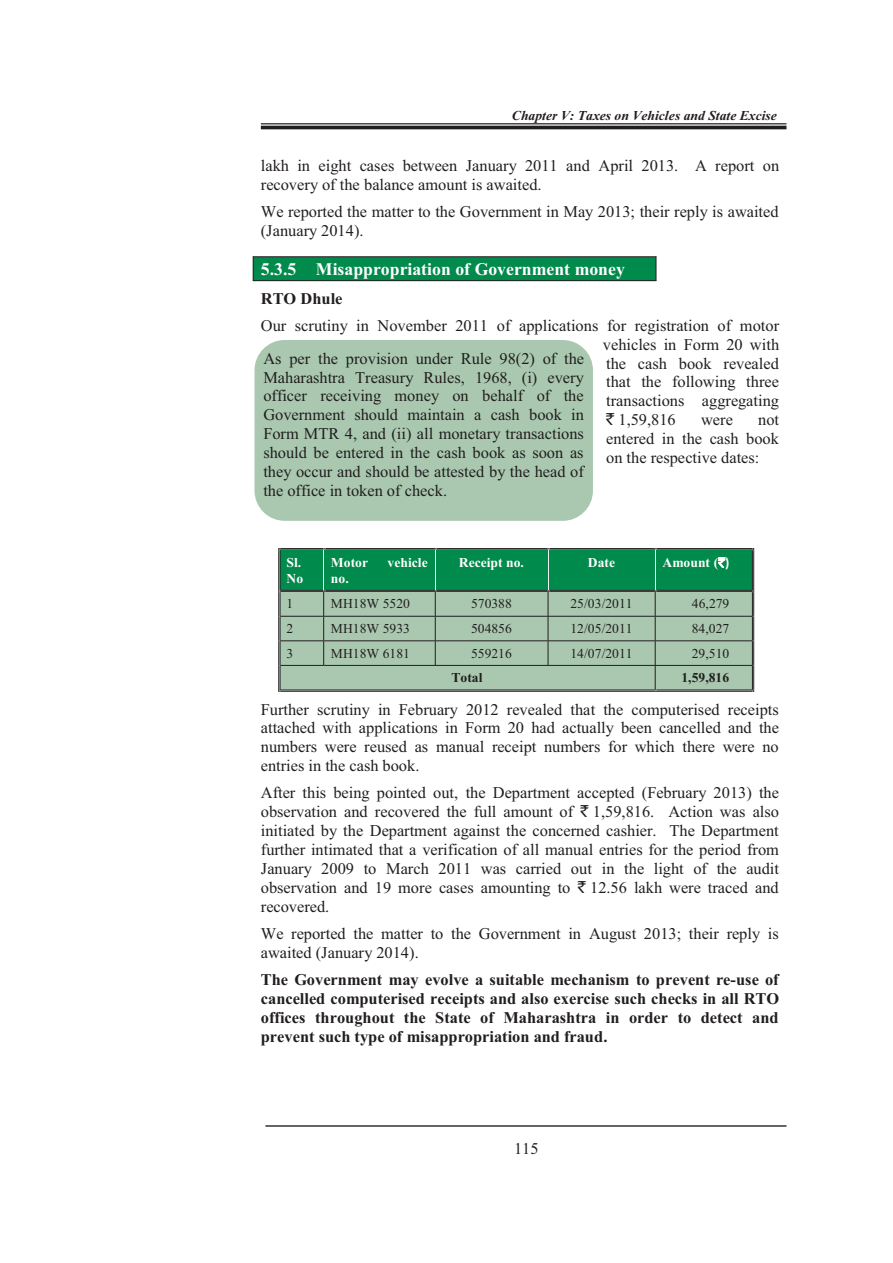
<style>
.page{position:relative;width:893px;height:1263px;background:#fff}
.page>*{position:absolute;margin:0;border:0;box-sizing:border-box;transform-origin:0 0}
.t1{font:700 17.7px "Times New Roman";color:#fff}
.t2{font:16.35px/18.9px "Times New Roman";color:#221e1f;text-align:justify}
.t3{font:700 16.35px/18.9px "Times New Roman";color:#221e1f;text-align:justify}
.t4{font:13.65px "Times New Roman";letter-spacing:.005em;color:#221e1f}
.t5{font:700 13.65px/15.8px "Times New Roman";color:#fff}
.t6{font:italic 700 13.65px "Times New Roman";color:#221e1f}
.t7{font:700 13.65px "Times New Roman";letter-spacing:.005em;color:#221e1f}
.s1{font-family:"Rupee Foradian"}
.s2{font-family:"Rupee Foradian";font-weight:400}
.s3{font-family:"Calibri"}
</style>
<div class="page">
<div style="left:280px;top:592px;width:472px;height:98px;background:#a9c8af"></div>
<hr style="left:261px;top:123px;width:525px;height:1px;background:#221e1f">
<hr style="left:261px;top:126px;width:525px;height:3px;background:#221e1f">
<hr style="left:265px;top:1125px;width:521px;height:2px;background:#221e1f">
<div style="left:254px;top:340px;width:339px;height:181px;background:#a9c8af;border-radius:30px"></div>
<div style="left:253px;top:257px;width:403px;height:23px;background:#008a4b"></div>
<hr style="left:253px;top:256px;width:403px;height:1px;background:#221e1f">
<hr style="left:253px;top:280px;width:403px;height:1px;background:#221e1f">
<svg style="left:253px;top:256px;width:1px;height:24px"></svg>
<svg style="left:656px;top:256px;width:1px;height:25px"></svg>
<div style="left:280px;top:550px;width:7px;height:40px;background:#008a4b"></div>
<div style="left:316px;top:550px;width:7px;height:40px;background:#008a4b"></div>
<div style="left:287px;top:550px;width:29px;height:20px;background:#008a4b"></div>
<div style="left:287px;top:570px;width:29px;height:20px;background:#008a4b"></div>
<div style="left:324px;top:550px;width:7px;height:40px;background:#008a4b"></div>
<div style="left:428px;top:550px;width:7px;height:40px;background:#008a4b"></div>
<div style="left:331px;top:550px;width:97px;height:20px;background:#008a4b"></div>
<div style="left:331px;top:570px;width:97px;height:20px;background:#008a4b"></div>
<div style="left:436px;top:550px;width:7px;height:24px;background:#008a4b"></div>
<div style="left:541px;top:550px;width:7px;height:24px;background:#008a4b"></div>
<div style="left:436px;top:574px;width:112px;height:16px;background:#008a4b"></div>
<div style="left:443px;top:550px;width:98px;height:24px;background:#008a4b"></div>
<div style="left:548px;top:550px;width:7px;height:24px;background:#008a4b"></div>
<div style="left:648px;top:550px;width:7px;height:24px;background:#008a4b"></div>
<div style="left:548px;top:574px;width:107px;height:16px;background:#008a4b"></div>
<div style="left:555px;top:550px;width:93px;height:24px;background:#008a4b"></div>
<div style="left:655px;top:550px;width:7px;height:25px;background:#008a4b"></div>
<div style="left:746px;top:550px;width:6px;height:25px;background:#008a4b"></div>
<div style="left:655px;top:575px;width:97px;height:15px;background:#008a4b"></div>
<div style="left:662px;top:550px;width:84px;height:25px;background:#008a4b"></div>
<hr style="left:280px;top:548px;width:43px;height:1px;background:#221e1f">
<hr style="left:325px;top:548px;width:110px;height:1px;background:#221e1f">
<hr style="left:437px;top:548px;width:111px;height:1px;background:#221e1f">
<hr style="left:550px;top:548px;width:105px;height:1px;background:#221e1f">
<hr style="left:657px;top:548px;width:95px;height:1px;background:#221e1f">
<hr style="left:280px;top:550px;width:1px;height:40px;background:#221e1f">
<hr style="left:278px;top:550px;width:1px;height:40px;background:#221e1f">
<hr style="left:323px;top:550px;width:1px;height:40px;background:#f1f1f2">
<hr style="left:435px;top:550px;width:1px;height:40px;background:#f1f1f2">
<hr style="left:548px;top:550px;width:1px;height:40px;background:#f1f1f2">
<hr style="left:655px;top:550px;width:1px;height:40px;background:#f1f1f2">
<hr style="left:753px;top:550px;width:1px;height:40px;background:#221e1f">
<hr style="left:752px;top:550px;width:1px;height:40px;background:#221e1f">
<hr style="left:280px;top:590px;width:43px;height:1px;background:#221e1f">
<hr style="left:280px;top:591px;width:43px;height:1px;background:#221e1f">
<hr style="left:325px;top:590px;width:110px;height:1px;background:#221e1f">
<hr style="left:325px;top:591px;width:110px;height:1px;background:#221e1f">
<hr style="left:437px;top:590px;width:111px;height:1px;background:#221e1f">
<hr style="left:437px;top:591px;width:111px;height:1px;background:#221e1f">
<hr style="left:550px;top:590px;width:105px;height:1px;background:#221e1f">
<hr style="left:550px;top:591px;width:105px;height:1px;background:#221e1f">
<hr style="left:657px;top:590px;width:95px;height:1px;background:#221e1f">
<hr style="left:657px;top:591px;width:95px;height:1px;background:#221e1f">
<hr style="left:280px;top:616px;width:43px;height:1px;background:#221e1f">
<hr style="left:323px;top:616px;width:429px;height:1px;background:#221e1f">
<hr style="left:280px;top:641px;width:43px;height:1px;background:#221e1f">
<hr style="left:323px;top:641px;width:429px;height:1px;background:#221e1f">
<svg style="left:323px;top:590px;width:2px;height:75px"></svg>
<svg style="left:435px;top:590px;width:2px;height:75px"></svg>
<svg style="left:548px;top:590px;width:2px;height:75px"></svg>
<hr style="left:280px;top:665px;width:43px;height:1px;background:#221e1f">
<hr style="left:323px;top:665px;width:429px;height:1px;background:#221e1f">
<svg style="left:278px;top:590px;width:3px;height:102px"></svg>
<hr style="left:280px;top:691px;width:375px;height:1px;background:#221e1f">
<hr style="left:280px;top:690px;width:375px;height:1px;background:#221e1f">
<svg style="left:655px;top:590px;width:2px;height:101px"></svg>
<hr style="left:655px;top:691px;width:97px;height:1px;background:#221e1f">
<hr style="left:657px;top:690px;width:95px;height:1px;background:#221e1f">
<svg style="left:752px;top:590px;width:2px;height:102px"></svg>
<p class="t6" style="left:512px;top:107px;width:266px">Chapter V: Taxes on Vehicles and State Excise</p>
<p class="t2" style="left:261px;top:158px;width:520px">lakh in eight cases between January 2011 and April 2013. A report on recovery of the balance amount is awaited.</p>
<p class="t2" style="left:261px;top:204px;width:519px">We reported the matter to the Government in May 2013; their reply is awaited (January 2014).</p>
<p class="t1" style="left:261px;top:263px;width:365px">5.3.5 Misappropriation of Government money</p>
<p class="t3" style="left:261px;top:291px;width:83px">RTO Dhule</p>
<p class="t2" style="left:603px;top:318px;width:178px;text-indent:-342px">Our scrutiny in November 2011 of applications for registration of motor vehicles in Form 20 with the cash book revealed that the following three transactions aggregating <span class="s1">`</span> 1,59,816</p>
<p class="t2" style="left:263px;top:350px;width:322px">As per the provision under Rule 98(2) of the Maharashtra Treasury Rules, 1968, (i) every officer receiving money on behalf of the Government should maintain a cash book in Form MTR 4, and (ii) all monetary transactions should be entered in the cash book as soon as they occur and should be attested by the head of the office in token of check.</p>
<p class="t2" style="left:606px;top:412px;width:174px;text-indent:152px">not entered in the cash book on the respective dates:</p>
<p class="t2" style="left:701px;top:412px;width:33px">were</p>
<p class="t5" style="left:287px;top:556px;width:18px">Sl.<br>No</p>
<p class="t5" style="left:331px;top:556px;width:39px">Motor</p>
<p class="t5" style="left:388px;top:556px;width:42px">vehicle</p>
<p class="t5" style="left:331px;top:572px;width:19px">no.</p>
<p class="t5" style="left:459px;top:556px;width:67px">Receipt no.</p>
<p class="t5" style="left:588px;top:556px;width:29px">Date</p>
<p class="t5" style="left:662px;top:556px;width:68px">Amount (<span class="s2">`</span><span class="s3">)</span></p>
<p class="t4" style="left:287px;top:599px;width:8px">1</p>
<p class="t4" style="left:331px;top:599px;width:81px">MH18W 5520</p>
<p class="t4" style="left:471px;top:599px;width:42px">570388</p>
<p class="t4" style="left:570px;top:599px;width:64px">25/03/2011</p>
<p class="t4" style="left:692px;top:599px;width:39px">46,279</p>
<p class="t4" style="left:287px;top:623px;width:8px">2</p>
<p class="t4" style="left:331px;top:623px;width:81px">MH18W 5933</p>
<p class="t4" style="left:471px;top:623px;width:42px">504856</p>
<p class="t4" style="left:570px;top:623px;width:64px">12/05/2011</p>
<p class="t4" style="left:692px;top:623px;width:39px">84,027</p>
<p class="t4" style="left:287px;top:648px;width:8px">3</p>
<p class="t4" style="left:331px;top:648px;width:81px">MH18W 6181</p>
<p class="t4" style="left:471px;top:648px;width:42px">559216</p>
<p class="t4" style="left:570px;top:648px;width:64px">14/07/2011</p>
<p class="t4" style="left:692px;top:648px;width:39px">29,510</p>
<p class="t7" style="left:451px;top:673px;width:33px">Total</p>
<p class="t7" style="left:681px;top:673px;width:49px">1,59,816</p>
<p class="t2" style="left:261px;top:701px;width:520px">Further scrutiny in February 2012 revealed that the computerised receipts attached with applications in Form 20 had actually been cancelled and the numbers were reused as manual receipt numbers for which there were no entries in the cash book.</p>
<p class="t2" style="left:261px;top:785px;width:520px">After this being pointed out, the Department accepted (February 2013) the observation and recovered the full amount of <span class="s1">`</span> 1,59,816. Action was also initiated by the Department against the concerned cashier. The Department further intimated that a verification of all manual entries for the period from January 2009 to March 2011 was carried out in the light of the audit observation and 19 more cases amounting to <span class="s1">`</span> 12.56 lakh were traced and recovered.</p>
<p class="t2" style="left:261px;top:926px;width:519px">We reported the matter to the Government in August 2013; their reply is awaited (January 2014).</p>
<p class="t3" style="left:261px;top:972px;width:520px">The Government may evolve a suitable mechanism to prevent re-use of cancelled computerised receipts and also exercise such checks in all RTO offices throughout the State of Maharashtra in order to detect and prevent such type of misappropriation and fraud.</p>
<p class="t2" style="left:514px;top:1141px;width:26px">115</p>
</div>
